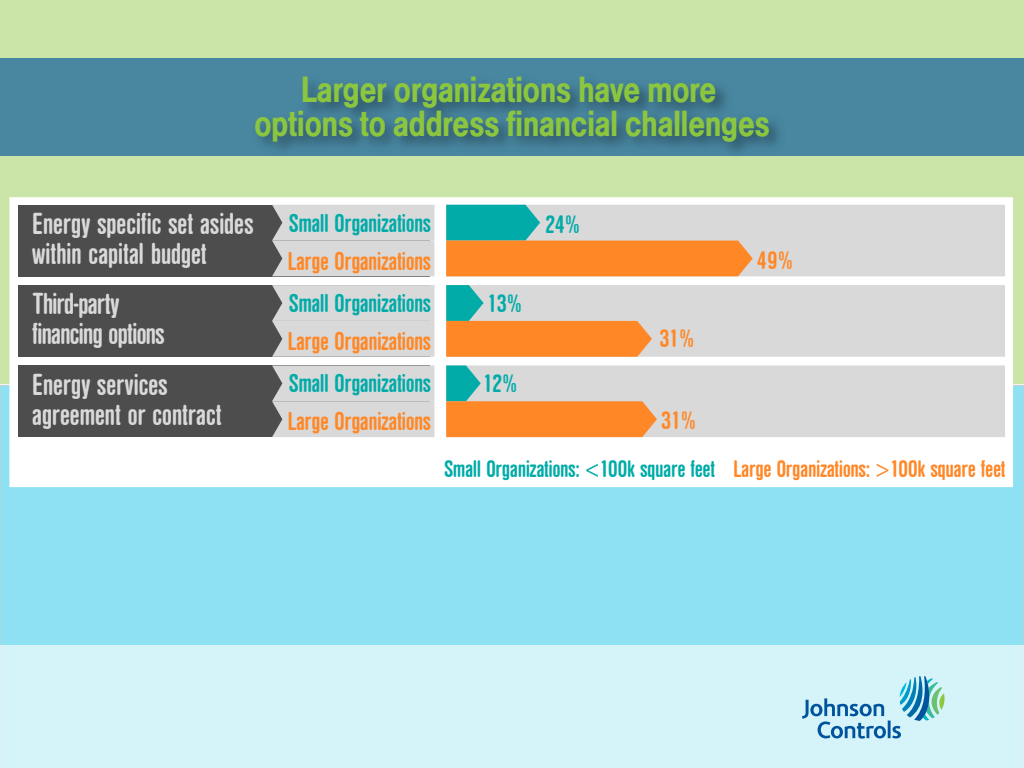
<style>
.page{position:relative;width:1024px;height:768px;background:#fff}
.page>*{position:absolute;margin:0;border:0;box-sizing:border-box;transform-origin:0 0}
.t1{font:500 condensed 38px/33.6px "Nimbus San No 4 D";color:#8cc63f;text-align:center}
.t2{font:31.6px/29.5px "Nimbus San D Bold Cond Ro 1";letter-spacing:-.02em;color:#d9d9d9}
.t3{font:31.6px/29.5px "Nimbus San D Bold Cond Ro 1";letter-spacing:-.04em;color:#d9d9d9}
.t4{font:27px "Nimbus San D Bold Cond Ro 1";letter-spacing:-.02em;color:#00aba8}
.t5{font:27px "Nimbus San D Bold Cond Ro 1";letter-spacing:-.02em;color:#ff8726}
.t6{font:26.3px "Nimbus San D Bold Cond Ro 1";color:#00aba8}
.t7{font:26.3px "Nimbus San D Bold Cond Ro 1";color:#ff8726}
.t8{font:25px "Nimbus San D Bold Cond Ro 1";letter-spacing:-.02em;color:#00aba8}
.t9{font:25px "Nimbus San D Bold Cond Ro 1";letter-spacing:-.02em;color:#ff8726}
.s1{font-family:"Myriad Pro"}
</style>
<div class="page">
<div style="left:0;top:0;width:1024px;height:384px;background:#cbe5a9"></div>
<div style="left:0;top:385px;width:1024px;height:261px;background:#8de1f2"></div>
<div style="left:0;top:646px;width:1024px;height:122px;background:#d5f4fa"></div>
<svg style="left:0;top:59px;width:1024px;height:97px;background:#458099"></svg>
<svg style="left:802px;top:676px;width:143px;height:63px"></svg>
<div style="left:9px;top:197px;width:1004px;height:290px;background:#fff"></div>
<div style="left:753px;top:205px;width:252px;height:71px;background:#d9d9d9"></div>
<div style="left:18px;top:205px;width:411px;height:71px;background:#4d4d4d"></div>
<div style="left:18px;top:285px;width:411px;height:72px;background:#4d4d4d"></div>
<div style="left:18px;top:365px;width:411px;height:72px;background:#4d4d4d"></div>
<div style="left:272px;top:205px;width:162px;height:71px;background:#d9d9d9"></div>
<svg style="left:446px;top:205px;width:307px;height:71px;background:#cdaa7b"></svg>
<div style="left:652px;top:285px;width:353px;height:72px;background:#d9d9d9"></div>
<svg style="left:272px;top:285px;width:162px;height:72px;background:#d3d3d3"></svg>
<svg style="left:446px;top:285px;width:206px;height:72px;background:#dbae7f"></svg>
<div style="left:657px;top:365px;width:348px;height:72px;background:#d9d9d9"></div>
<div style="left:272px;top:365px;width:162px;height:72px;background:#d9d9d9"></div>
<svg style="left:446px;top:365px;width:211px;height:72px;background:#ddaf80"></svg>
<p class="t1" style="left:254px;top:73px;width:517px">Larger organizations have more options to address financial challenges</p>
<p class="t2" style="left:32px;top:209px;width:223px">Energy specific set asides within capital budget</p>
<p class="t3" style="left:32px;top:289px;width:134px">Third-party financing options</p>
<p class="t2" style="left:32px;top:370px;width:191px">Energy services agreement or contract</p>
<p class="t4" style="left:289px;top:208px;width:144px">Small Organizations</p>
<p class="t6" style="left:545px;top:210px;width:36px">24%</p>
<p class="t5" style="left:288px;top:247px;width:145px">Large Organizations</p>
<p class="t7" style="left:757px;top:246px;width:38px">49%</p>
<p class="t4" style="left:289px;top:289px;width:144px">Small Organizations</p>
<p class="t5" style="left:288px;top:327px;width:145px">Large Organizations</p>
<p class="t4" style="left:289px;top:368px;width:144px">Small Organizations</p>
<p class="t5" style="left:288px;top:407px;width:145px">Large Organizations</p>
<p class="t6" style="left:487px;top:290px;width:36px">13%</p>
<p class="t6" style="left:482px;top:369px;width:36px">12%</p>
<p class="t7" style="left:659px;top:324px;width:36px">31%</p>
<p class="t7" style="left:661px;top:407px;width:36px">31%</p>
<p class="t8" style="left:444px;top:455px;width:273px">Small Organizations: <span class="s1">&lt;</span>100k square feet</p>
<p class="t9" style="left:733px;top:455px;width:274px">Large Organizations: <span class="s1">&gt;</span>100k square feet</p>
</div>
